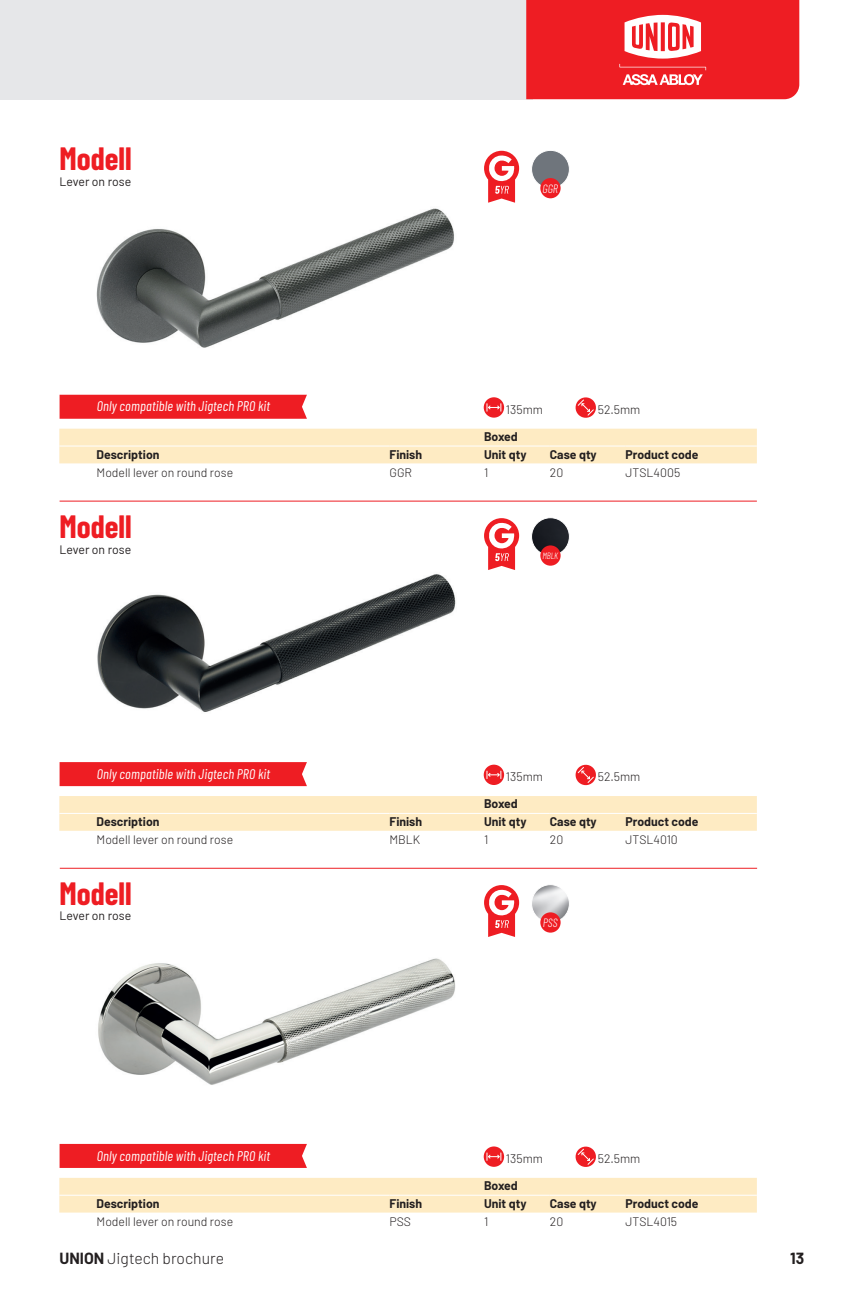
<style>
.page{position:relative;width:844px;height:1290px;background:#fff}
.page>*{position:absolute;margin:0;border:0;box-sizing:border-box;transform-origin:0 0}
.t1{font:700 31.5px "Barlow Condensed";color:#ee1d23}
.t2{font:300 15.75px "Barlow";color:#231f20}
.t3{font:700 15.75px "Barlow";color:#231f20}
.t4{font:italic 14px "Barlow Condensed";letter-spacing:.015em;color:#fff}
.t5{font:300 12.25px "Barlow";color:#231f20}
.t6{font:700 12.25px "Barlow";color:#231f20}
.t7{font:12.25px "Barlow";color:#231f20}
.t8{font:italic 300 12.08px "Barlow Condensed";color:#fff}
.t9{font:italic 300 9.1px "Barlow Condensed";color:#fff}
.s1{font-weight:700}
</style>
<div class="page">
<hr style="left:60px;top:868px;width:696px;height:1px;background:#ee1d23">
<hr style="left:60px;top:501px;width:696px;height:1px;background:#ee1d23">
<div style="left:59px;top:429px;width:697px;height:34px;background:#feebc3"></div>
<hr style="left:59px;top:446px;width:330px;height:1px;background:#fff">
<hr style="left:389px;top:446px;width:95px;height:1px;background:#fff">
<hr style="left:484px;top:446px;width:65px;height:1px;background:#fff">
<hr style="left:549px;top:446px;width:76px;height:1px;background:#fff">
<hr style="left:625px;top:446px;width:131px;height:1px;background:#fff">
<div style="left:59px;top:796px;width:697px;height:35px;background:#feebc3"></div>
<hr style="left:59px;top:813px;width:330px;height:1px;background:#fff">
<hr style="left:389px;top:813px;width:95px;height:1px;background:#fff">
<hr style="left:484px;top:813px;width:65px;height:1px;background:#fff">
<hr style="left:549px;top:813px;width:76px;height:1px;background:#fff">
<hr style="left:625px;top:813px;width:131px;height:1px;background:#fff">
<svg style="left:484px;top:151px;width:35px;height:52px"></svg>
<svg style="left:484px;top:518px;width:35px;height:52px"></svg>
<div style="left:531px;top:150px;width:38px;height:39px;background:#6f757c;border:1px solid #fff;border-radius:50%"></div>
<div style="left:540px;top:178px;width:20px;height:20px;background:#ee1d23;border-radius:50%"></div>
<img style="left:533px;top:519px;width:36px;height:35px">
<div style="left:531px;top:517px;width:38px;height:39px;border:1px solid #fff;border-radius:50%"></div>
<div style="left:540px;top:545px;width:20px;height:21px;background:#ee1d23;border-radius:50%"></div>
<img style="left:96px;top:208px;width:358px;height:140px">
<img style="left:97px;top:574px;width:359px;height:138px">
<div style="left:59px;top:1178px;width:697px;height:34px;background:#feebc3"></div>
<hr style="left:59px;top:1195px;width:330px;height:1px;background:#fff">
<hr style="left:389px;top:1195px;width:95px;height:1px;background:#fff">
<hr style="left:484px;top:1195px;width:65px;height:1px;background:#fff">
<hr style="left:549px;top:1195px;width:76px;height:1px;background:#fff">
<hr style="left:625px;top:1195px;width:131px;height:1px;background:#fff">
<svg style="left:484px;top:885px;width:35px;height:52px"></svg>
<img style="left:531px;top:885px;width:38px;height:37px;border-radius:19px">
<div style="left:531px;top:884px;width:38px;height:39px;border:1px solid #fff;border-radius:50%"></div>
<div style="left:540px;top:912px;width:20px;height:20px;background:#ee1d23;border-radius:50%"></div>
<img style="left:98px;top:958px;width:358px;height:127px">
<svg style="left:483px;top:397px;width:21px;height:21px"></svg>
<svg style="left:486px;top:404px;width:15px;height:7px"></svg>
<svg style="left:575px;top:397px;width:21px;height:21px"></svg>
<div style="left:60px;top:395px;width:247px;height:24px;background:#ee1d23"></div>
<svg style="left:483px;top:765px;width:21px;height:20px"></svg>
<svg style="left:486px;top:771px;width:15px;height:7px"></svg>
<svg style="left:575px;top:765px;width:21px;height:20px"></svg>
<div style="left:60px;top:762px;width:247px;height:24px;background:#ee1d23"></div>
<svg style="left:483px;top:1146px;width:21px;height:21px"></svg>
<svg style="left:486px;top:1153px;width:15px;height:7px"></svg>
<svg style="left:575px;top:1146px;width:21px;height:21px"></svg>
<div style="left:60px;top:1144px;width:247px;height:24px;background:#ee1d23"></div>
<div style="left:0;top:0;width:532px;height:99px;background:#e6e7e9"></div>
<svg style="left:526px;top:0;width:273px;height:99px;background:#ef3238"></svg>
<h1 class="t1" style="left:60px;top:137px;width:74px">Modell</h1>
<p class="t7" style="left:60px;top:173px;width:73px">Lever on rose</p>
<p class="t8" style="left:542px;top:180px;width:17px">GGR</p>
<p class="t4" style="left:97px;top:396px;width:175px">Only compatible with Jigtech PRO kit</p>
<p class="t5" style="left:506px;top:400px;width:38px">135mm</p>
<p class="t5" style="left:597px;top:400px;width:44px">52.5mm</p>
<p class="t6" style="left:484px;top:427px;width:35px">Boxed</p>
<p class="t6" style="left:97px;top:445px;width:64px">Description</p>
<p class="t6" style="left:389px;top:445px;width:34px">Finish</p>
<p class="t6" style="left:484px;top:445px;width:44px">Unit qty</p>
<p class="t6" style="left:549px;top:445px;width:48px">Case qty</p>
<p class="t6" style="left:625px;top:445px;width:74px">Product code</p>
<p class="t5" style="left:97px;top:464px;width:138px">Modell lever on round rose</p>
<p class="t5" style="left:389px;top:464px;width:24px">GGR</p>
<p class="t5" style="left:484px;top:464px;width:6px">1</p>
<p class="t5" style="left:549px;top:464px;width:15px">20</p>
<p class="t5" style="left:625px;top:464px;width:56px">JTSL4005</p>
<h1 class="t1" style="left:60px;top:504px;width:74px">Modell</h1>
<p class="t7" style="left:60px;top:540px;width:73px">Lever on rose</p>
<p class="t9" style="left:542px;top:549px;width:17px">MBLK</p>
<p class="t4" style="left:97px;top:764px;width:175px">Only compatible with Jigtech PRO kit</p>
<p class="t5" style="left:506px;top:768px;width:38px">135mm</p>
<p class="t5" style="left:597px;top:768px;width:44px">52.5mm</p>
<p class="t6" style="left:484px;top:795px;width:35px">Boxed</p>
<p class="t6" style="left:97px;top:812px;width:64px">Description</p>
<p class="t6" style="left:389px;top:812px;width:34px">Finish</p>
<p class="t6" style="left:484px;top:812px;width:44px">Unit qty</p>
<p class="t6" style="left:549px;top:812px;width:48px">Case qty</p>
<p class="t6" style="left:625px;top:812px;width:74px">Product code</p>
<p class="t5" style="left:97px;top:831px;width:138px">Modell lever on round rose</p>
<p class="t5" style="left:389px;top:831px;width:32px">MBLK</p>
<p class="t5" style="left:484px;top:831px;width:6px">1</p>
<p class="t5" style="left:549px;top:831px;width:15px">20</p>
<p class="t5" style="left:625px;top:831px;width:54px">JTSL4010</p>
<h1 class="t1" style="left:60px;top:871px;width:74px">Modell</h1>
<p class="t7" style="left:60px;top:907px;width:73px">Lever on rose</p>
<p class="t8" style="left:542px;top:914px;width:16px">PSS</p>
<p class="t4" style="left:97px;top:1145px;width:175px">Only compatible with Jigtech PRO kit</p>
<p class="t5" style="left:506px;top:1149px;width:38px">135mm</p>
<p class="t5" style="left:597px;top:1149px;width:44px">52.5mm</p>
<p class="t6" style="left:484px;top:1176px;width:35px">Boxed</p>
<p class="t6" style="left:97px;top:1194px;width:64px">Description</p>
<p class="t6" style="left:389px;top:1194px;width:34px">Finish</p>
<p class="t6" style="left:484px;top:1194px;width:44px">Unit qty</p>
<p class="t6" style="left:549px;top:1194px;width:48px">Case qty</p>
<p class="t6" style="left:625px;top:1194px;width:74px">Product code</p>
<p class="t5" style="left:97px;top:1213px;width:138px">Modell lever on round rose</p>
<p class="t5" style="left:389px;top:1213px;width:23px">PSS</p>
<p class="t5" style="left:484px;top:1213px;width:6px">1</p>
<p class="t5" style="left:549px;top:1213px;width:15px">20</p>
<p class="t5" style="left:625px;top:1213px;width:53px">JTSL4015</p>
<p class="t2" style="left:60px;top:1246px;width:166px"><span class="s1">UNION</span> Jigtech brochure</p>
<p class="t3" style="left:790px;top:1246px;width:16px">13</p>
</div>
